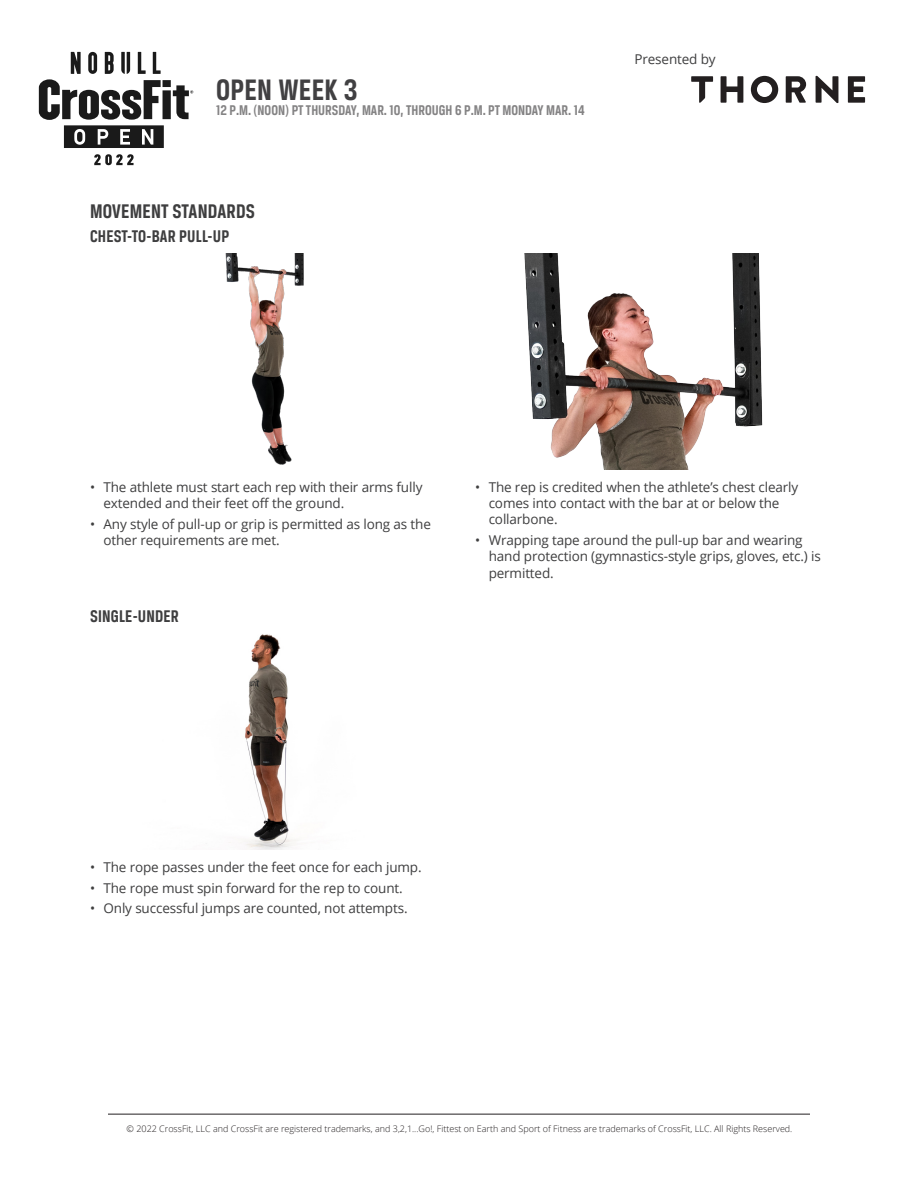
<style>
.page{position:relative;width:918px;height:1188px;background:#fff}
.page>*{position:absolute;margin:0;border:0;box-sizing:border-box;transform-origin:0 0}
.t1{font:700 31.5px "Breuer Condensed";letter-spacing:.01em;color:#414042}
.Heading{font:700 21px "Breuer Condensed";letter-spacing:.01em;color:#3e3e3f}
.Heading-2{font:700 18px "Breuer Condensed";letter-spacing:.01em;color:#3e3e3f}
.t2{font:700 15px "Breuer Condensed";color:#848384}
.t3{font:13.5px/16.2px "Open Sans";letter-spacing:-.01em;color:#3e3e3f}
.t4{font:300 9px "Open Sans";color:#231f20}
</style>
<div class="page">
<svg style="left:94px;top:154px;width:40px;height:11px"></svg>
<svg style="left:39px;top:52px;width:154px;height:96px"></svg>
<hr style="left:108px;top:1114px;width:702px;height:1px;background:#231f20">
<img style="left:225px;top:254px;width:79px;height:211px">
<img style="left:229px;top:634px;width:69px;height:216px">
<img style="left:524px;top:254px;width:239px;height:216px">
<svg style="left:691px;top:76px;width:174px;height:27px"></svg>
<h1 class="t1" style="left:216px;top:73px;width:143px">OPEN WEEK 3</h1>
<p class="t2" style="left:216px;top:102px;width:370px">12 P.M. (NOON) PT THURSDAY, MAR. 10, THROUGH 6 P.M. PT MONDAY MAR. 14</p>
<p class="Heading" style="left:90px;top:200px;width:166px">MOVEMENT STANDARDS</p>
<p class="Heading-2" style="left:90px;top:226px;width:141px">CHEST-TO-BAR PULL-UP</p>
<p class="t3" style="left:634px;top:51px;width:83px">Presented by</p>
<p class="t3" style="left:104px;top:479px;width:321px;text-indent:-14px">• The athlete must start each rep with their arms fully extended and their feet off the ground.</p>
<p class="t3" style="left:104px;top:516px;width:329px;text-indent:-14px">• Any style of pull-up or grip is permitted as long as the other requirements are met.</p>
<p class="Heading-2" style="left:90px;top:606px;width:90px">SINGLE-UNDER</p>
<p class="t3" style="left:489px;top:479px;width:311px;text-indent:-14px">• The rep is credited when the athlete’s chest clearly comes into contact with the bar at or below the collarbone.</p>
<p class="t3" style="left:489px;top:532px;width:334px;text-indent:-14px">• Wrapping tape around the pull-up bar and wearing hand protection (gymnastics-style grips, gloves, etc.) is permitted.</p>
<p class="t3" style="left:90px;top:859px;width:333px">• The rope passes under the feet once for each jump.</p>
<p class="t3" style="left:90px;top:879px;width:314px">• The rope must spin forward for the rep to count.</p>
<p class="t3" style="left:90px;top:900px;width:319px">• Only successful jumps are counted, not attempts.</p>
<p class="t4" style="left:127px;top:1122px;width:667px">© 2022 CrossFit, LLC and CrossFit are registered trademarks, and 3,2,1...Go!, Fittest on Earth and Sport of Fitness are trademarks of CrossFit, LLC. All Rights Reserved.</p>
</div>
